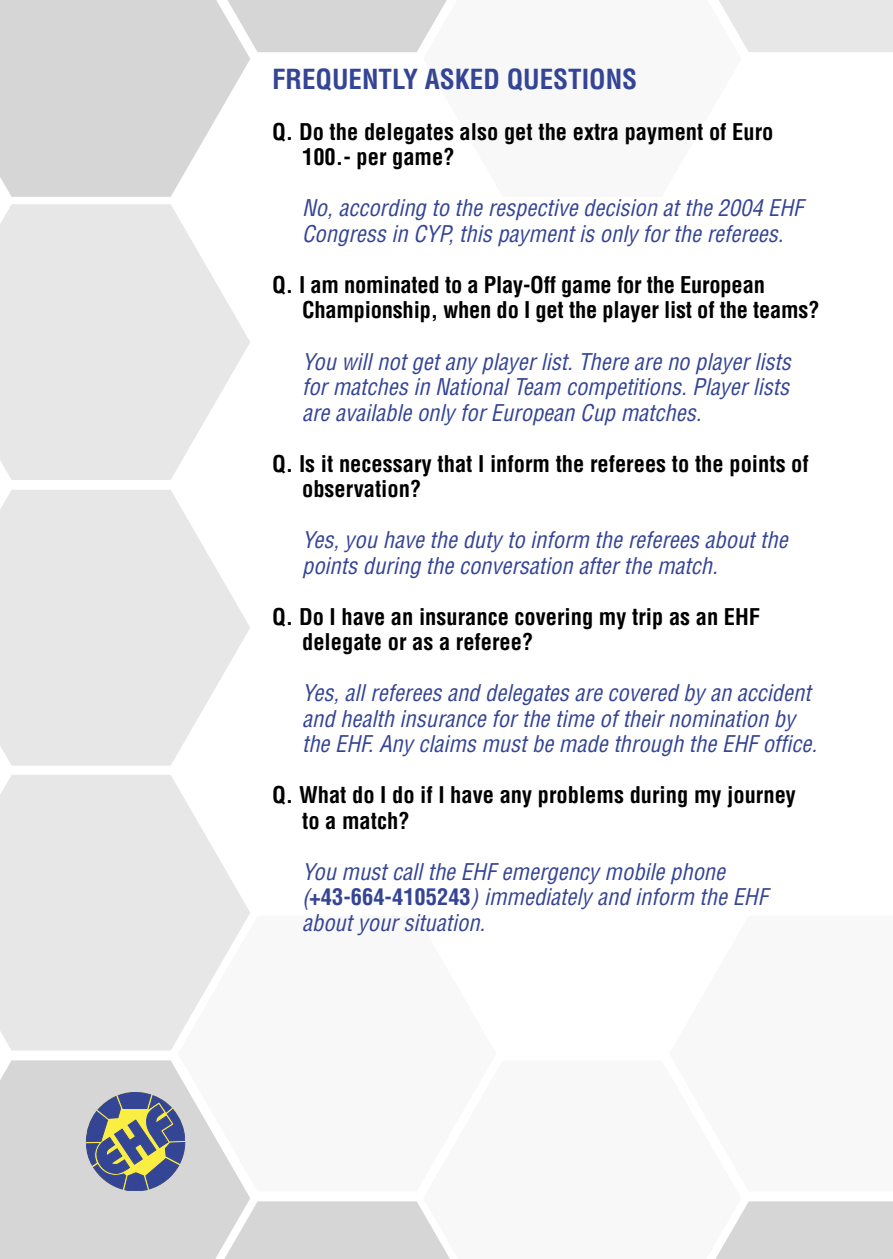
<style>
.page{position:relative;width:893px;height:1259px;background:#fff}
.page>*{position:absolute;margin:0;border:0;box-sizing:border-box;transform-origin:0 0}
.t1{font:700 condensed 27px "Helvetica";color:#354595}
.t2{font:italic condensed 22.5px/25.5px "Helvetica";color:#354595}
.t3{font:700 condensed 22.5px/25.5px "Helvetica";color:#000}
.s1{font-weight:700;font-style:normal}
</style>
<div class="page">
<svg style="left:0;top:0;width:250px;height:197px;background:#dadada"></svg>
<svg style="left:0;top:204px;width:250px;height:276px;fill:#e7e7e7"></svg>
<svg style="left:0;top:490px;width:250px;height:275px;fill:#e7e7e7"></svg>
<div style="left:227px;top:0;width:196px;height:52px;background:#d6d6d6"></div>
<svg style="left:423px;top:0;width:24px;height:41px"></svg>
<svg style="left:719px;top:0;width:174px;height:52px;background:#e8e8e8"></svg>
<svg style="left:0;top:775px;width:250px;height:275px;background:#e9e9e9"></svg>
<div style="left:0;top:1060px;width:250px;height:199px;background:#d6d6d6"></div>
<svg style="left:178px;top:915px;width:72px;height:276px"></svg>
<div style="left:224px;top:1201px;width:199px;height:58px;background:#d6d6d6"></div>
<svg style="left:423px;top:1213px;width:27px;height:46px"></svg>
<svg style="left:716px;top:1201px;width:177px;height:58px;background:#d9d9d9"></svg>
<svg style="left:86px;top:1092px;width:99px;height:99px;background:#808690"></svg>
<p class="t1" style="left:272px;top:63px;width:91px">Frequently</p>
<p class="t1" style="left:425px;top:63px;width:158px">Asked Question</p>
<p class="t1" style="left:622px;top:63px;width:17px">s</p>
<p class="t3" style="left:302px;top:119px;width:473px;text-indent:-30px">Q. Do the delegates also get the extra payment of Euro<br>100.- per game?</p>
<p class="t2" style="left:272px;top:195px;width:533px;text-align:center">No, according to the respective decision at the 2004 EHF<br>Congress in CYP, this payment is only for the referees.</p>
<p class="t3" style="left:272px;top:272px;width:549px">Q. I am nominated to a Play-Off game for the European<br>Championship, when do I get the player list of the teams?</p>
<p class="t2" style="left:302px;top:348px;width:491px;text-align:justify">You will not get any player list. There are no player lists for matches in National Team competitions. Player lists are available only for European Cup matches.</p>
<p class="t3" style="left:302px;top:450px;width:508px;text-indent:-30px">Q. Is it necessary that I inform the referees to the points of observation?</p>
<p class="t2" style="left:302px;top:527px;width:487px">Yes, you have the duty to inform the referees about the points during the conversation after the match.</p>
<p class="t3" style="left:302px;top:603px;width:460px;text-indent:-30px">Q. Do I have an insurance covering my trip as an EHF delegate or as a referee?</p>
<p class="t2" style="left:302px;top:680px;width:516px">Yes, all referees and delegates are covered by an accident and health insurance for the time of their nomination by the EHF. Any claims must be made through the EHF office.</p>
<p class="t3" style="left:302px;top:782px;width:495px;text-indent:-30px">Q. What do I do if I have any problems during my journey to a match?</p>
<p class="t2" style="left:302px;top:858px;width:467px">You must call the EHF emergency mobile phone (<span class="s1">+43-664-4105243</span>) immediately and inform the EHF about your situation.</p>
</div>
